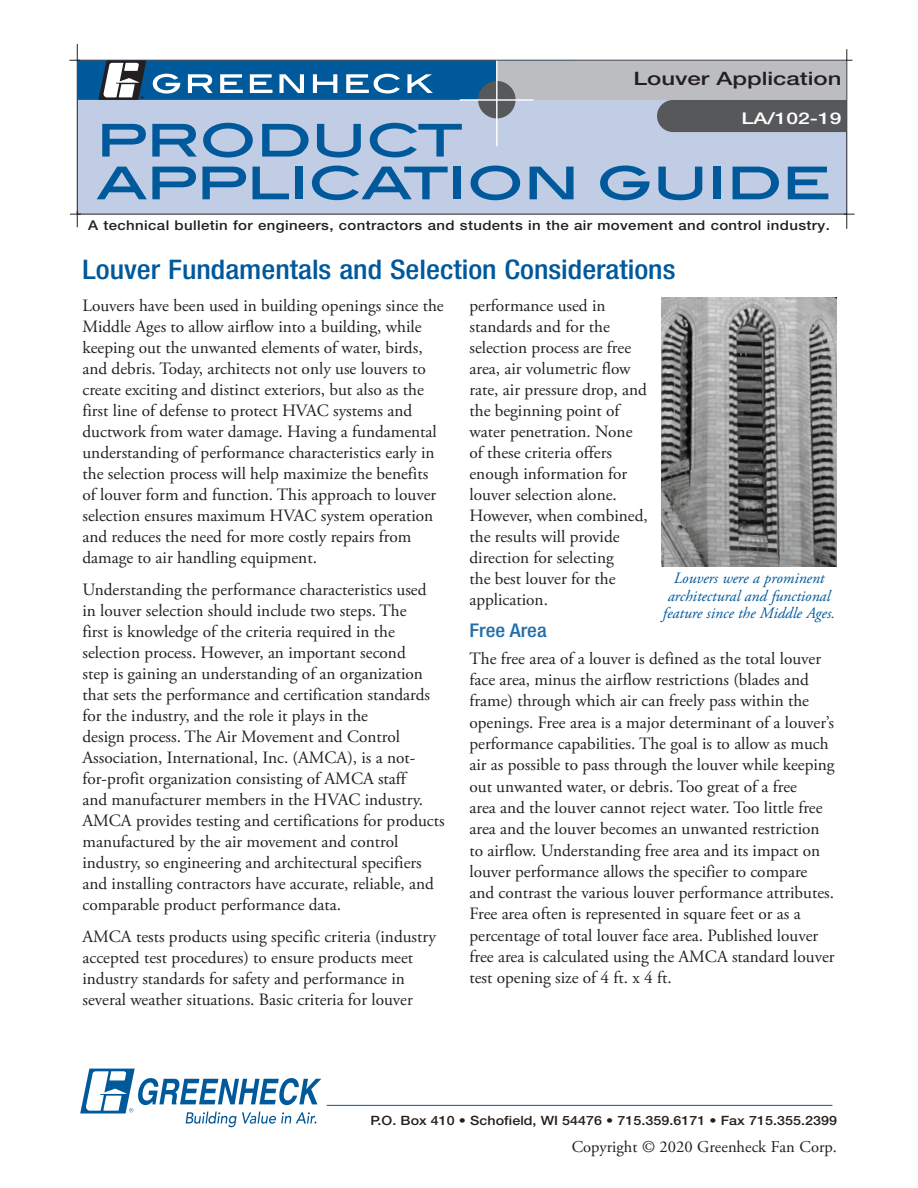
<style>
.page{position:relative;width:918px;height:1188px;background:#fff}
.page>*{position:absolute;margin:0;border:0;box-sizing:border-box;transform-origin:0 0}
.FA-Heading{font:500 condensed 27px "Helvetica Neue LT Std";color:#00599b;scale:1.11 1}
.FA-Sub-head{font:500 condensed 18.9px "Helvetica Neue LT Std";color:#216eaa;scale:1.11 1}
.t1{font:500 18.45px "Helvetica Neue LT Std";color:#231f20;scale:1.3 1}
.FA-Body{font:17.25px/21px "Adobe Garamond Pro";color:#231f20}
.t2{font:16.5px "Adobe Garamond Pro";color:#231f20}
.t3{font:500 16.2px "Helvetica Neue LT Std";color:#fff;scale:1.3 1}
.FA-Photo_Captions{font:italic 15.75px/17.2px "Adobe Garamond Pro";color:#00599b;text-align:center}
.t4{font:500 13.5px "Helvetica Neue LT Std";letter-spacing:.025em;color:#231f20;scale:1.11 1}
.t5{font:500 12.9px "Helvetica Neue LT Std";letter-spacing:.005em;color:#231f20;scale:1.11 1}
.t6{font:500 4.2px "Helvetica Neue LT Std";color:#231f20}
</style>
<div class="page">
<hr style="left:327px;top:1105px;width:505px;height:1px;background:#00599b">
<svg style="left:80px;top:1069px;width:241px;height:58px"></svg>
<div style="left:77px;top:60px;width:770px;height:154px;background:#c1cde5"></div>
<svg style="left:69px;top:44px;width:11px;height:17px"></svg>
<svg style="left:844px;top:214px;width:11px;height:15px"></svg>
<svg style="left:846px;top:49px;width:6px;height:12px"></svg>
<svg style="left:70px;top:211px;width:11px;height:16px"></svg>
<div style="left:78px;top:61px;width:493px;height:39px;background:#00599b"></div>
<svg style="left:153px;top:74px;width:27px;height:20px"></svg>
<svg style="left:188px;top:74px;width:25px;height:19px"></svg>
<svg style="left:220px;top:74px;width:23px;height:19px"></svg>
<svg style="left:250px;top:74px;width:22px;height:19px"></svg>
<svg style="left:279px;top:74px;width:25px;height:19px"></svg>
<svg style="left:313px;top:74px;width:24px;height:19px"></svg>
<svg style="left:346px;top:74px;width:54px;height:20px"></svg>
<svg style="left:407px;top:74px;width:26px;height:19px"></svg>
<div style="left:496px;top:61px;width:350px;height:39px;background:#bcbdc0"></div>
<div style="left:478px;top:81px;width:38px;height:37px;background:#57585a;border-radius:50%"></div>
<hr style="left:496px;top:61px;width:2px;height:85px;background:#fff">
<hr style="left:460px;top:99px;width:74px;height:2px;background:#fff">
<svg style="left:98px;top:60px;width:48px;height:40px;background:#798792"></svg>
<svg style="left:102px;top:124px;width:44px;height:33px"></svg>
<svg style="left:152px;top:124px;width:45px;height:33px"></svg>
<svg style="left:203px;top:123px;width:50px;height:35px"></svg>
<svg style="left:262px;top:124px;width:47px;height:33px"></svg>
<svg style="left:317px;top:124px;width:44px;height:34px"></svg>
<svg style="left:370px;top:123px;width:92px;height:34px"></svg>
<svg style="left:97px;top:167px;width:99px;height:32px"></svg>
<svg style="left:202px;top:167px;width:44px;height:32px"></svg>
<svg style="left:253px;top:167px;width:36px;height:32px"></svg>
<div style="left:295px;top:167px;width:8px;height:32px;background:#00599b"></div>
<svg style="left:312px;top:166px;width:136px;height:34px"></svg>
<div style="left:454px;top:167px;width:7px;height:32px;background:#00599b"></div>
<svg style="left:471px;top:165px;width:49px;height:35px"></svg>
<svg style="left:530px;top:167px;width:44px;height:32px"></svg>
<svg style="left:600px;top:165px;width:49px;height:35px"></svg>
<svg style="left:658px;top:167px;width:44px;height:33px"></svg>
<div style="left:714px;top:167px;width:7px;height:32px;background:#00599b"></div>
<svg style="left:733px;top:167px;width:46px;height:32px"></svg>
<svg style="left:788px;top:167px;width:40px;height:32px"></svg>
<div style="left:657px;top:100px;width:189px;height:32px;background:#57585a"></div>
<img style="left:661px;top:297px;width:176px;height:270px">
<p class="t6" style="left:140px;top:95px;width:5px">®</p>
<p class="t1" style="left:634px;top:67px;width:161px">Louver Application</p>
<p class="t3" style="left:741px;top:108px;width:78px">LA/102-19</p>
<p class="t4" style="left:88px;top:217px;width:670px">A technical bulletin for engineers, contractors and students in the air movement and control industry.</p>
<p class="FA-Heading" style="left:82px;top:254px;width:536px">Louver Fundamentals and Selection Considerations</p>
<p class="FA-Body" style="left:82px;top:296px;width:363px">Louvers have been used in building openings since the Middle Ages to allow airflow into a building, while keeping out the unwanted elements of water, birds, and debris. Today, architects not only use louvers to create exciting and distinct exteriors, but also as the first line of defense to protect HVAC systems and ductwork from water damage. Having a fundamental understanding of performance characteristics early in the selection process will help maximize the benefits of louver form and function. This approach to louver selection ensures maximum HVAC system operation and reduces the need for more costly repairs from damage to air handling equipment.</p>
<p class="FA-Body" style="left:82px;top:579px;width:364px">Understanding the performance characteristics used<br>in louver selection should include two steps. The<br>first is knowledge of the criteria required in the selection process. However, an important second<br>step is gaining an understanding of an organization that sets the performance and certification standards for the industry, and the role it plays in the<br>design process. The Air Movement and Control Association, International, Inc. (AMCA), is a not&shy;for-profit organization consisting of AMCA staff<br>and manufacturer members in the HVAC industry.<br>AMCA provides testing and certifications for products manufactured by the air movement and control industry, so engineering and architectural specifiers and installing contractors have accurate, reliable, and comparable product performance data.</p>
<p class="FA-Body" style="left:82px;top:926px;width:355px">AMCA tests products using specific criteria (industry accepted test procedures) to ensure products meet industry standards for safety and performance in several weather situations. Basic criteria for louver</p>
<p class="FA-Body" style="left:470px;top:296px;width:180px">performance used in standards and for the selection process are free area, air volumetric flow rate, air pressure drop, and the beginning point of water penetration. None of these criteria offers enough information for louver selection alone.<br>However, when combined, the results will provide direction for selecting<br>the best louver for the application.</p>
<p class="FA-Sub-head" style="left:470px;top:619px;width:71px">Free Area</p>
<p class="FA-Body" style="left:470px;top:648px;width:367px">The free area of a louver is defined as the total louver face area, minus the airflow restrictions (blades and frame) through which air can freely pass within the openings. Free area is a major determinant of a louver’s performance capabilities. The goal is to allow as much air as possible to pass through the louver while keeping out unwanted water, or debris. Too great of a free<br>area and the louver cannot reject water. Too little free area and the louver becomes an unwanted restriction to airflow. Understanding free area and its impact on louver performance allows the specifier to compare and contrast the various louver performance attributes.<br>Free area often is represented in square feet or as a percentage of total louver face area. Published louver free area is calculated using the AMCA standard louver test opening size of 4 ft. x 4 ft.</p>
<p class="FA-Photo_Captions" style="left:663px;top:570px;width:174px">Louvers were a prominent architectural and functional feature since the Middle Ages.</p>
<p class="t5" style="left:370px;top:1112px;width:422px">P.O. Box 410 • Schofield, WI 54476 • 715.359.6171 • Fax 715.355.2399</p>
<p class="t2" style="left:572px;top:1137px;width:267px">Copyright © 2020 Greenheck Fan Corp.</p>
</div>
